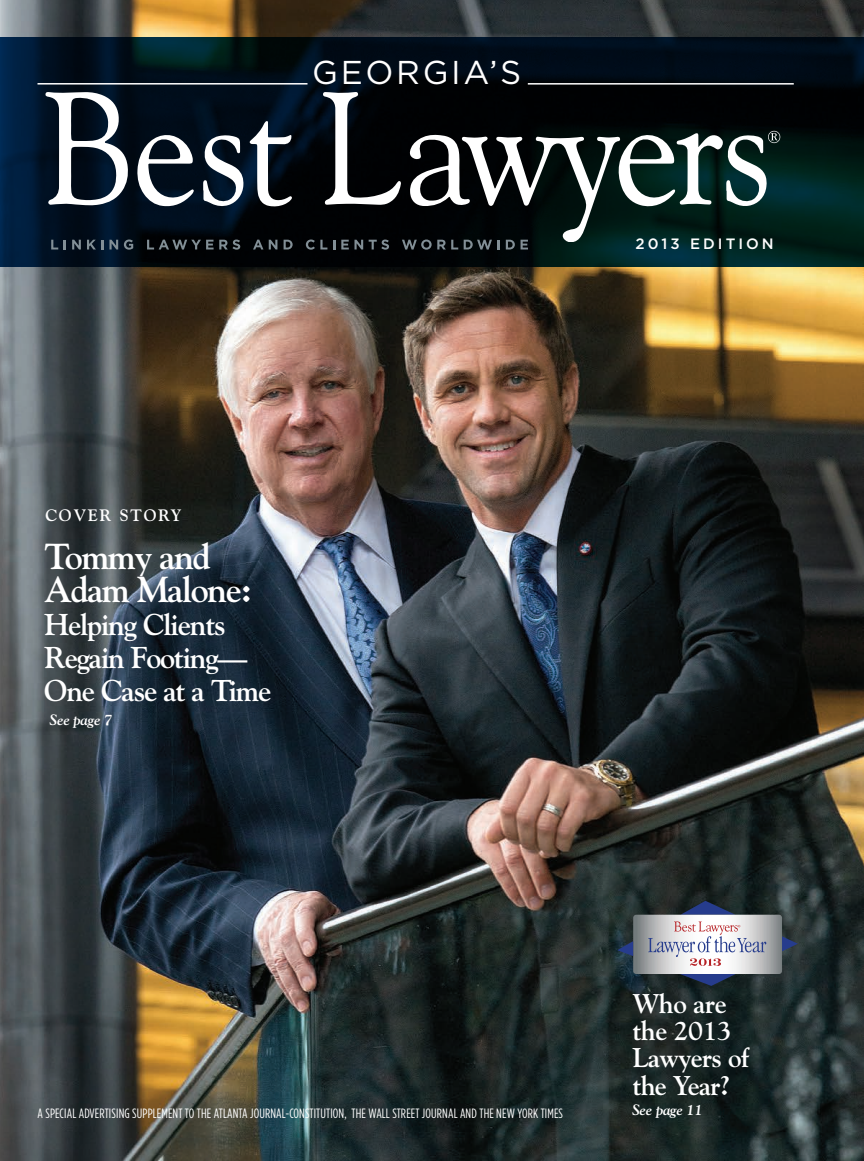
<style>
.page{position:relative;width:864px;height:1161px;background:#fff}
.page>*{position:absolute;margin:0;border:0;box-sizing:border-box;transform-origin:0 0}
.t1{font:700 36px "Goudy";letter-spacing:-.04em;color:#fff}
.State_City_Name{font:33px "Gotham";letter-spacing:.08em;color:#fff}
.t2{font:700 30px "Goudy";letter-spacing:-.04em;color:#fff}
.t3{font:700 27px/27.5px "Goudy";letter-spacing:-.03em;color:#fff}
.t4{font:700 16.5px "Goudy";letter-spacing:.1em;color:#fff}
.t5{font:italic 700 15px "Goudy";letter-spacing:-.025em;color:#fff}
.t6{font:500 15px "Gotham";letter-spacing:.2em;color:#fefefe}
.t7{font:13.5px "Gotham Condensed";letter-spacing:.01em;color:#fff}
</style>
<div class="page">
<img style="left:0;top:0;width:864px;height:1161px">
<svg style="left:0;top:38px;width:864px;height:229px;background:#00101b"></svg>
<svg style="left:203px;top:121px;width:90px;height:86px"></svg>
<svg style="left:45px;top:92px;width:84px;height:113px"></svg>
<svg style="left:137px;top:132px;width:57px;height:75px"></svg>
<svg style="left:51px;top:240px;width:7px;height:10px"></svg>
<svg style="left:64px;top:240px;width:2px;height:10px"></svg>
<svg style="left:72px;top:240px;width:9px;height:10px"></svg>
<svg style="left:87px;top:240px;width:16px;height:10px"></svg>
<svg style="left:109px;top:240px;width:9px;height:10px"></svg>
<svg style="left:124px;top:240px;width:9px;height:10px"></svg>
<svg style="left:147px;top:240px;width:93px;height:10px"></svg>
<svg style="left:253px;top:240px;width:10px;height:10px"></svg>
<svg style="left:269px;top:240px;width:8px;height:10px"></svg>
<svg style="left:284px;top:240px;width:9px;height:10px"></svg>
<svg style="left:306px;top:92px;width:474px;height:158px;background:#273131"></svg>
<hr style="left:528px;top:83px;width:266px;height:2px;background:#fff">
<hr style="left:38px;top:83px;width:270px;height:2px;background:#fff">
<svg style="left:617px;top:901px;width:181px;height:85px"></svg>
<p class="State_City_Name" style="left:312px;top:51px;width:211px">GEORGIA’S</p>
<p class="t4" style="left:45px;top:506px;width:138px">COVER STORY</p>
<p class="t1" style="left:44px;top:535px;width:168px">Tommy and</p>
<p class="t1" style="left:44px;top:568px;width:210px">Adam Malone:</p>
<p class="t2" style="left:44px;top:607px;width:183px">Helping Clients</p>
<p class="t2" style="left:44px;top:640px;width:205px">Regain Footing—</p>
<p class="t2" style="left:44px;top:673px;width:229px">One Case at a Time</p>
<p class="t5" style="left:50px;top:711px;width:64px">See page 7</p>
<p class="t6" style="left:636px;top:233px;width:140px">2013 EDITION</p>
<p class="t7" style="left:38px;top:1105px;width:527px">A SPECIAL ADVERTISING SUPPLEMENT TO THE ATLANTA JOURNAL-CONSTITUTION, THE WALL STREET JOURNAL AND THE NEW YORK TIMES</p>
<p class="t3" style="left:633px;top:990px;width:119px">Who are the 2013<br>Lawyers of the Year?</p>
<p class="t5" style="left:633px;top:1100px;width:72px">See page 11</p>
</div>
